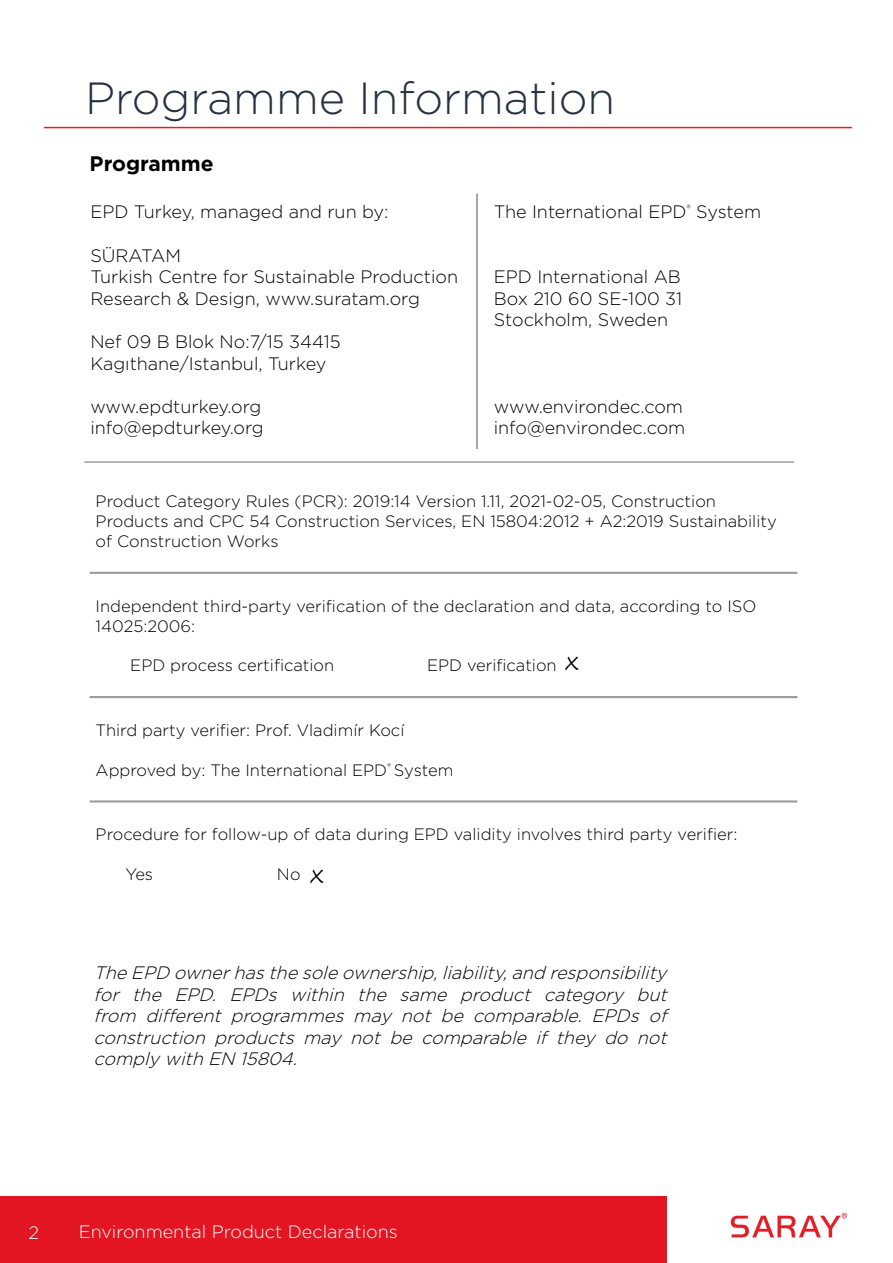
<style>
.page{position:relative;width:893px;height:1263px;background:#fff}
.page>*{position:absolute;margin:0;border:0;box-sizing:border-box;transform-origin:0 0}
.t1{font:300 45px "Gotham";color:#273240}
.t2{font:700 21px "Gotham";color:#000}
.t3{font:300 18px/21.6px "Gotham";color:#000}
.t4{font:italic 300 18px/21.6px "Gotham";color:#000;text-align:justify}
.t5{font:300 18px "Gotham";color:#fff}
.t6{font:18px "Segoe Script";color:#000}
.t7{font:300 16.5px/19.8px "Gotham";color:#000}
.s1{color:#fff}
</style>
<div class="page">
<div style="left:0;top:1196px;width:666px;height:67px;background:#e41522"></div>
<img style="left:730px;top:1212px;width:118px;height:26px">
<hr style="left:90px;top:572px;width:707px;height:2px;background:#9d9d9c">
<hr style="left:90px;top:696px;width:707px;height:2px;background:#9d9d9c">
<hr style="left:90px;top:800px;width:707px;height:2px;background:#9d9d9c">
<hr style="left:84px;top:461px;width:404px;height:2px;background:#9d9d9c">
<hr style="left:488px;top:461px;width:306px;height:2px;background:#9d9d9c">
<hr style="left:476px;top:193px;width:2px;height:256px;background:#8c8c8c">
<hr style="left:44px;top:127px;width:808px;height:1px;background:#e41a24">
<h1 class="t1" style="left:85px;top:70px;width:532px">Programme Information</h1>
<p class="t2" style="left:90px;top:150px;width:126px">Programme</p>
<p class="t3" style="left:90px;top:201px;width:300px">EPD Turkey, managed and run by:</p>
<p class="t3" style="left:90px;top:244px;width:369px">SÜRATAM<br>Turkish Centre for Sustainable Production<br>Research &amp; Design, www.suratam.org</p>
<p class="t3" style="left:90px;top:330px;width:252px">Nef 09 B Blok No:7/15 34415<br>Kagıthane/Istanbul, Turkey</p>
<p class="t3" style="left:90px;top:395px;width:175px">www.epdturkey.org info@epdturkey.org</p>
<p class="t3" style="left:494px;top:201px;width:269px">The International EPD<sup>®</sup> System</p>
<p class="t3" style="left:494px;top:266px;width:190px;text-align:justify">EPD International AB Box 210 60 SE-100 31<br>Stockholm, Sweden</p>
<p class="t3" style="left:494px;top:395px;width:193px">www.environdec.com info@environdec.com</p>
<p class="t7" style="left:96px;top:491px;width:683px">Product Category Rules (PCR): 2019:14 Version 1.11, 2021-02-05, Construction<br>Products and CPC 54 Construction Services, EN 15804:2012 + A2:2019 Sustainability of Construction Works</p>
<p class="t7" style="left:96px;top:596px;width:662px">Independent third-party verification of the declaration and data, according to ISO<br>14025:2006:</p>
<p class="t7" style="left:130px;top:655px;width:205px">EPD process certification</p>
<p class="t7" style="left:400px;top:655px;width:158px"><span class="s1">X</span> EPD verification</p>
<p class="t6" style="left:566px;top:649px;width:15px">X</p>
<p class="t7" style="left:96px;top:720px;width:310px">Third party verifier: Prof. Vladimír Kocí</p>
<p class="t7" style="left:96px;top:759px;width:359px">Approved by: The International EPD<sup>®</sup> System</p>
<p class="t7" style="left:96px;top:824px;width:643px">Procedure for follow-up of data during EPD validity involves third party verifier:</p>
<p class="t7" style="left:125px;top:864px;width:29px">Yes</p>
<p class="t7" style="left:250px;top:864px;width:52px"><span class="s1">X</span> No</p>
<p class="t6" style="left:310px;top:862px;width:15px">X</p>
<p class="t4" style="left:94px;top:961px;width:580px">TheEPD ownerhasthesoleownership,liability,and responsibility for the EPD. EPDs within the same product category but from different programmes may not be comparable. EPDs of construction products may not be comparable if they do not complywith EN 15804.</p>
<p class="t5" style="left:28px;top:1221px;width:12px">2</p>
<p class="t5" style="left:79px;top:1220px;width:321px">Environmental Product Declarations</p>
</div>
